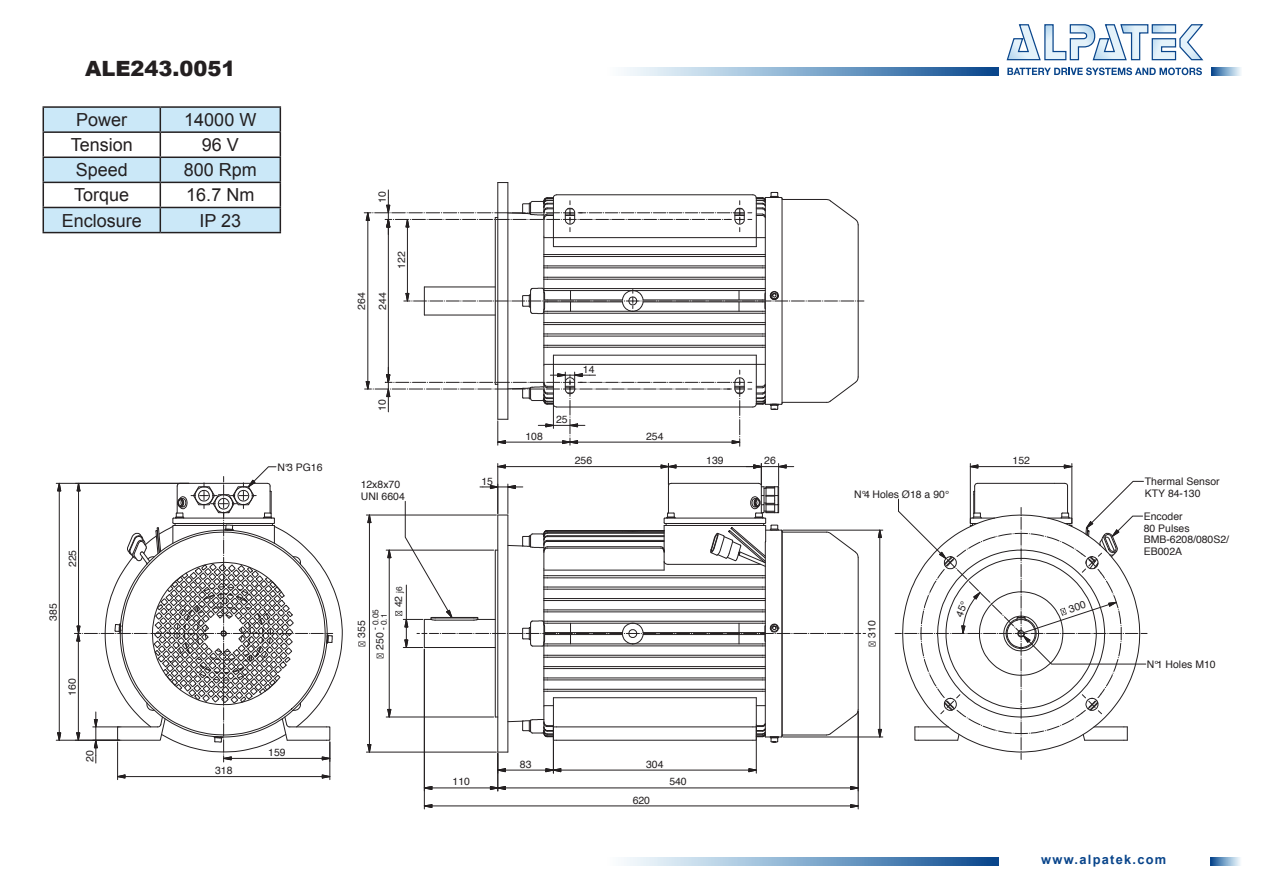
<style>
.page{position:relative;width:1263px;height:893px;background:#fff}
.page>*{position:absolute;margin:0;border:0;box-sizing:border-box;transform-origin:0 0}
.t1{font:900 21px "Arial";color:#231f20}
.t2{font:18px "Arial";color:#231f20}
.t3{font:700 12.9px "Arial";letter-spacing:.1em;color:#09458b}
.t4{font:10.5px/11.7px "Helvetica";letter-spacing:-.005em;color:#231f20}
.t5{font:8.25px "Helvetica";color:#231f20}
.s1{font-size:8.25px}
</style>
<div class="page">
<svg style="left:1006px;top:24px;width:198px;height:37px"></svg>
<svg style="left:1007px;top:68px;width:195px;height:7px"></svg>
<svg style="left:624px;top:67px;width:375px;height:8px;background:#80a6ca"></svg>
<svg style="left:1211px;top:67px;width:30px;height:8px"></svg>
<svg style="left:624px;top:857px;width:375px;height:8px;background:#80a6ca"></svg>
<svg style="left:1211px;top:857px;width:29px;height:8px"></svg>
<hr style="left:497px;top:515px;width:1px;height:237px;background:#231f20">
<hr style="left:507px;top:515px;width:1px;height:237px;background:#231f20">
<hr style="left:497px;top:183px;width:1px;height:236px;background:#231f20">
<hr style="left:507px;top:183px;width:1px;height:236px;background:#231f20">
<svg style="left:850px;top:786px;width:8px;height:4px"></svg>
<hr style="left:505px;top:788px;width:346px;height:1px;background:#231f20">
<svg style="left:490px;top:786px;width:16px;height:4px"></svg>
<svg style="left:423px;top:786px;width:9px;height:4px"></svg>
<hr style="left:432px;top:788px;width:58px;height:1px;background:#231f20">
<hr style="left:497px;top:753px;width:1px;height:38px;background:#231f20">
<svg style="left:423px;top:804px;width:9px;height:4px"></svg>
<svg style="left:850px;top:804px;width:8px;height:4px"></svg>
<hr style="left:432px;top:806px;width:419px;height:1px;background:#231f20">
<hr style="left:424px;top:649px;width:1px;height:160px;background:#231f20">
<hr style="left:858px;top:711px;width:1px;height:98px;background:#231f20">
<hr style="left:783px;top:737px;width:100px;height:1px;background:#231f20">
<hr style="left:783px;top:530px;width:100px;height:1px;background:#231f20">
<hr style="left:505px;top:770px;width:41px;height:1px;background:#231f20">
<svg style="left:496px;top:752px;width:12px;height:21px"></svg>
<svg style="left:545px;top:768px;width:16px;height:4px"></svg>
<svg style="left:748px;top:768px;width:8px;height:4px"></svg>
<hr style="left:561px;top:770px;width:188px;height:1px;background:#231f20">
<hr style="left:553px;top:726px;width:1px;height:47px;background:#231f20">
<hr style="left:756px;top:726px;width:1px;height:47px;background:#231f20">
<svg style="left:118px;top:774px;width:8px;height:5px"></svg>
<svg style="left:322px;top:774px;width:8px;height:5px"></svg>
<hr style="left:125px;top:776px;width:197px;height:1px;background:#231f20">
<hr style="left:117px;top:742px;width:1px;height:38px;background:#231f20">
<hr style="left:330px;top:742px;width:1px;height:38px;background:#231f20">
<svg style="left:969px;top:464px;width:9px;height:5px"></svg>
<svg style="left:1064px;top:464px;width:9px;height:5px"></svg>
<hr style="left:978px;top:466px;width:86px;height:1px;background:#231f20">
<hr style="left:1071px;top:464px;width:1px;height:60px;background:#231f20">
<hr style="left:970px;top:464px;width:1px;height:60px;background:#231f20">
<svg style="left:57px;top:482px;width:4px;height:9px"></svg>
<svg style="left:57px;top:732px;width:4px;height:8px"></svg>
<hr style="left:59px;top:491px;width:1px;height:242px;background:#231f20">
<hr style="left:56px;top:740px;width:63px;height:1px;background:#231f20">
<hr style="left:56px;top:483px;width:133px;height:1px;background:#231f20">
<svg style="left:74px;top:466px;width:269px;height:297px"></svg>
<svg style="left:364px;top:190px;width:500px;height:256px"></svg>
<hr style="left:407px;top:227px;width:1px;height:66px;background:#231f20">
<svg style="left:358px;top:641px;width:7px;height:5px"></svg>
<svg style="left:367px;top:514px;width:4px;height:9px"></svg>
<svg style="left:367px;top:744px;width:4px;height:8px"></svg>
<hr style="left:369px;top:523px;width:1px;height:221px;background:#231f20">
<hr style="left:366px;top:515px;width:130px;height:1px;background:#231f20">
<hr style="left:366px;top:752px;width:130px;height:1px;background:#231f20">
<svg style="left:377px;top:464px;width:505px;height:279px"></svg>
<hr style="left:43px;top:106px;width:117px;height:2px;background:#231f20">
<hr style="left:160px;top:106px;width:121px;height:2px;background:#231f20">
<svg style="left:43px;top:107px;width:238px;height:125px"></svg>
<hr style="left:43px;top:232px;width:117px;height:1px;background:#231f20">
<hr style="left:160px;top:232px;width:121px;height:1px;background:#231f20">
<svg style="left:895px;top:481px;width:252px;height:278px"></svg>
<p class="t1" style="left:85px;top:53px;width:152px">ALE243.0051</p>
<p class="t2" style="left:76px;top:108px;width:53px">Power</p>
<p class="t2" style="left:184px;top:108px;width:74px">14000 W</p>
<p class="t2" style="left:71px;top:133px;width:64px">Tension</p>
<p class="t2" style="left:202px;top:133px;width:39px">96 V</p>
<p class="t2" style="left:76px;top:158px;width:54px">Speed</p>
<p class="t2" style="left:184px;top:158px;width:75px">800 Rpm</p>
<p class="t2" style="left:74px;top:183px;width:57px">Torque</p>
<p class="t2" style="left:186px;top:183px;width:70px">16.7 Nm</p>
<p class="t2" style="left:62px;top:208px;width:82px">Enclosure</p>
<p class="t2" style="left:199px;top:208px;width:43px">IP 23</p>
<p class="t4" style="left:377px;top:203px;width:13px;rotate:-90deg">10</p>
<p class="t4" style="left:356px;top:310px;width:19px;rotate:-90deg">264</p>
<p class="t4" style="left:377px;top:310px;width:19px;rotate:-90deg">244</p>
<p class="t4" style="left:396px;top:269px;width:19px;rotate:-90deg">122</p>
<p class="t4" style="left:67px;top:567px;width:19px;rotate:-90deg">225</p>
<p class="t4" style="left:48px;top:620px;width:19px;rotate:-90deg">385</p>
<p class="t4" style="left:67px;top:696px;width:19px;rotate:-90deg">160</p>
<p class="t4" style="left:84px;top:762px;width:13px;rotate:-90deg">20</p>
<p class="t4" style="left:277px;top:461px;width:47px">N°3 PG16</p>
<p class="t4" style="left:377px;top:411px;width:13px;rotate:-90deg">10</p>
<p class="t4" style="left:361px;top:479px;width:46px">12x8x70<br>UNI 6604</p>
<p class="t4" style="left:393px;top:607px;width:23px;rotate:-90deg">42 <span class="s1">j6</span></p>
<p class="t5" style="left:369px;top:629px;width:22px;rotate:-90deg">- 0.05</p>
<p class="t5" style="left:378px;top:650px;width:38px;rotate:-90deg"><sup>250</sup> - 0.1</p>
<p class="t4" style="left:356px;top:638px;width:19px;rotate:-90deg">355</p>
<p class="t4" style="left:215px;top:765px;width:19px">318</p>
<p class="t4" style="left:268px;top:747px;width:19px">159</p>
<p class="t4" style="left:481px;top:475px;width:13px">15</p>
<p class="t4" style="left:583px;top:364px;width:13px">14</p>
<p class="t4" style="left:525px;top:431px;width:19px">108</p>
<p class="t4" style="left:556px;top:414px;width:13px">25</p>
<p class="t4" style="left:646px;top:431px;width:19px">254</p>
<p class="t4" style="left:575px;top:455px;width:19px">256</p>
<p class="t4" style="left:706px;top:455px;width:19px">139</p>
<p class="t4" style="left:764px;top:455px;width:13px">26</p>
<p class="t4" style="left:520px;top:758px;width:13px">83</p>
<p class="t4" style="left:646px;top:758px;width:19px">304</p>
<p class="t4" style="left:453px;top:776px;width:19px">110</p>
<p class="t4" style="left:669px;top:776px;width:19px">540</p>
<p class="t4" style="left:633px;top:794px;width:19px">620</p>
<p class="t4" style="left:854px;top:489px;width:96px">N°4 Holes Ø18 a 90°</p>
<p class="t4" style="left:866px;top:638px;width:19px;rotate:-90deg">310</p>
<p class="t4" style="left:1012px;top:455px;width:19px">152</p>
<p class="t4" style="left:1145px;top:476px;width:76px">Thermal Sensor<br>KTY 84-130</p>
<p class="t4" style="left:1144px;top:511px;width:87px">Encoder<br>80 Pulses<br>BMB-6208/080S2/<br>EB002A</p>
<p class="t4" style="left:1147px;top:659px;width:70px">N°1 Holes M10</p>
<p class="t3" style="left:1041px;top:851px;width:127px">www.alpatek.com</p>
</div>
